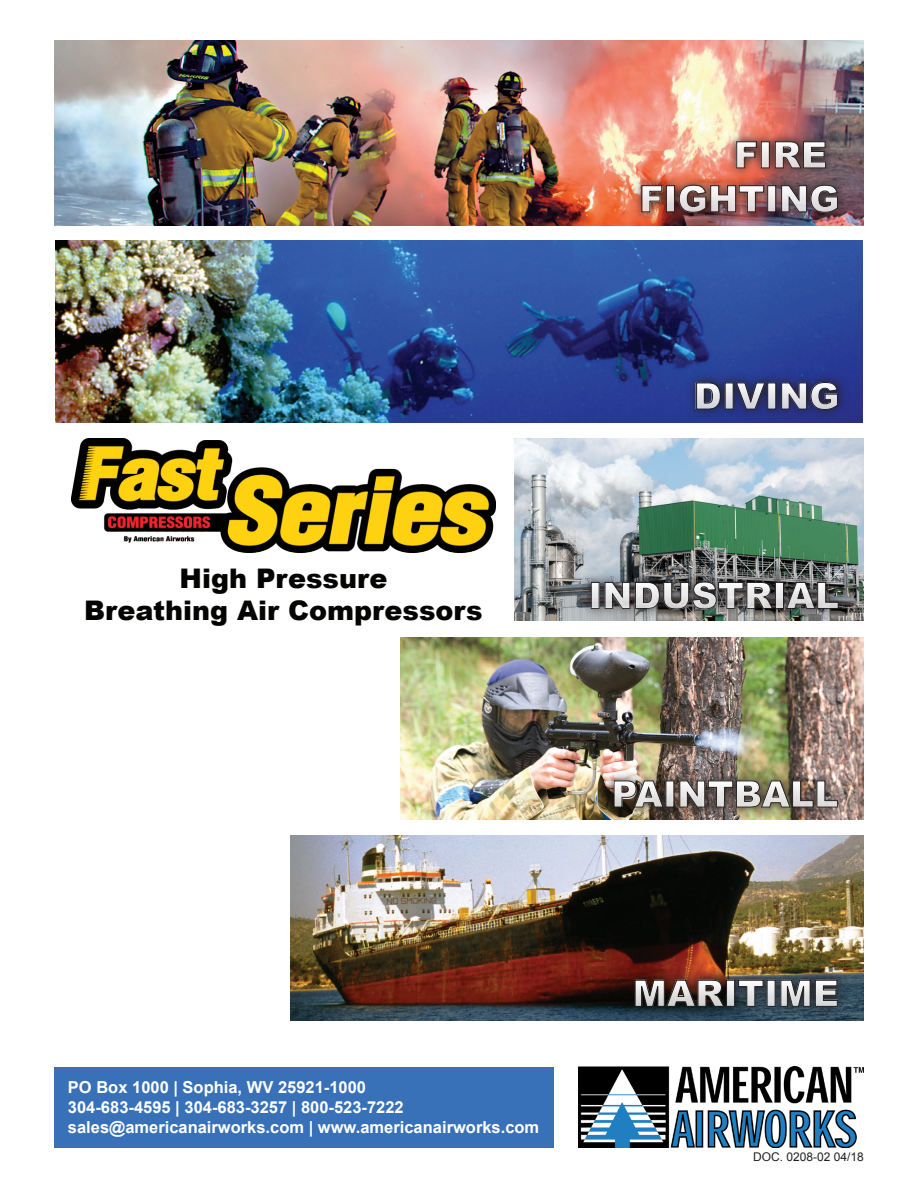
<style>
.page{position:relative;width:918px;height:1188px;background:#fff}
.page>*{position:absolute;margin:0;border:0;box-sizing:border-box;transform-origin:0 0}
.t1{font:900 36.45px/44px "Arial";color:#fff}
.t2{font:900 27px/32.4px "Arial";color:#040503;text-align:center}
.t3{font:700 16.5px/19.8px "Arial";color:#fff}
.t4{font:12px "Arial";color:#231f20}
</style>
<div class="page">
<img style="left:56px;top:240px;width:807px;height:182px">
<img style="left:401px;top:637px;width:462px;height:182px">
<img style="left:596px;top:761px;width:257px;height:59px">
<svg style="left:613px;top:780px;width:51px;height:28px"></svg>
<div style="left:665px;top:781px;width:9px;height:26px;border:1px solid #231f20"></div>
<svg style="left:679px;top:780px;width:159px;height:28px;background:#534941"></svg>
<img style="left:54px;top:40px;width:810px;height:186px">
<img style="left:676px;top:363px;width:178px;height:60px">
<svg style="left:696px;top:382px;width:25px;height:28px"></svg>
<div style="left:725px;top:383px;width:9px;height:26px;border:1px solid #231f20"></div>
<svg style="left:735px;top:382px;width:31px;height:28px"></svg>
<div style="left:767px;top:383px;width:9px;height:26px;border:1px solid #231f20"></div>
<svg style="left:781px;top:382px;width:57px;height:28px;background:#24274c"></svg>
<img style="left:580px;top:122px;width:273px;height:71px">
<svg style="left:736px;top:141px;width:21px;height:25px"></svg>
<div style="left:761px;top:141px;width:9px;height:27px;border:1px solid #231f20"></div>
<svg style="left:775px;top:141px;width:51px;height:25px"></svg>
<img style="left:625px;top:166px;width:230px;height:60px">
<svg style="left:641px;top:185px;width:22px;height:28px"></svg>
<div style="left:666px;top:185px;width:9px;height:27px;border:1px solid #231f20"></div>
<svg style="left:679px;top:184px;width:85px;height:29px;background:#6b3f3b"></svg>
<div style="left:767px;top:185px;width:9px;height:27px;border:1px solid #231f20"></div>
<svg style="left:781px;top:184px;width:57px;height:29px;background:#47383f"></svg>
<img style="left:291px;top:835px;width:573px;height:186px">
<img style="left:617px;top:960px;width:237px;height:61px">
<svg style="left:634px;top:980px;width:91px;height:27px;background:#231510"></svg>
<div style="left:726px;top:980px;width:9px;height:27px;border:1px solid #231f20"></div>
<svg style="left:738px;top:980px;width:26px;height:27px"></svg>
<div style="left:767px;top:980px;width:9px;height:27px;border:1px solid #231f20"></div>
<svg style="left:780px;top:980px;width:58px;height:27px;background:#292f35"></svg>
<img style="left:514px;top:439px;width:350px;height:182px">
<img style="left:572px;top:563px;width:281px;height:58px">
<div style="left:591px;top:582px;width:9px;height:27px;border:1px solid #231f20"></div>
<svg style="left:604px;top:581px;width:170px;height:29px;background:#3e3d3d"></svg>
<div style="left:775px;top:582px;width:9px;height:27px;border:1px solid #231f20"></div>
<svg style="left:786px;top:582px;width:53px;height:27px"></svg>
<div style="left:54px;top:1067px;width:500px;height:81px;background:#3871b8"></div>
<img style="left:579px;top:1067px;width:285px;height:80px">
<img style="left:72px;top:438px;width:423px;height:115px">
<h2 class="t2" style="left:84px;top:561px;width:400px">High Pressure<br>Breathing Air Compressors</h2>
<h1 class="t1" style="left:639px;top:132px;width:202px;text-indent:95px">FIRE<br>FIGHTING</h1>
<h1 class="t1" style="left:694px;top:373px;width:147px">DIVING</h1>
<h1 class="t1" style="left:588px;top:572px;width:253px">INDUSTRIAL</h1>
<h1 class="t1" style="left:611px;top:771px;width:229px">PAINTBALL</h1>
<p class="t3" style="left:68px;top:1078px;width:473px">PO Box 1000 | Sophia, WV 25921-1000<br>304-683-4595 | 304-683-3257 | 800-523-7222 sales@americanairworks.com | www.americanairworks.com</p>
<h1 class="t1" style="left:632px;top:970px;width:208px">MARITIME</h1>
<p class="t4" style="left:753px;top:1149px;width:112px">DOC. 0208-02 04/18</p>
</div>
